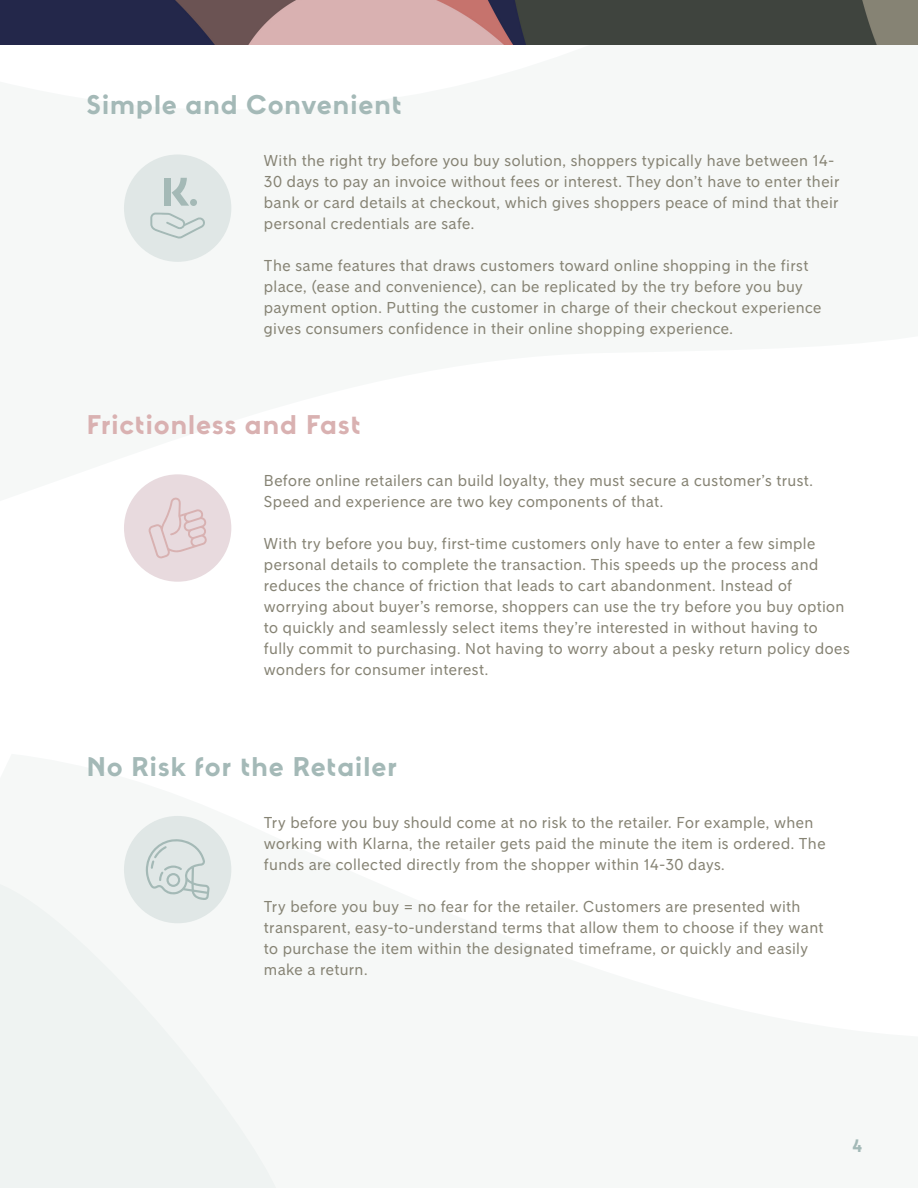
<style>
.page{position:relative;width:918px;height:1188px;background:#fff}
.page>*{position:absolute;margin:0;border:0;box-sizing:border-box;transform-origin:0 0}
.Body_Copy{font:700 27px "Klarna Headline";letter-spacing:.02em;color:#a4b9b7}
.Body_Copy-2{font:700 27px "Klarna Headline";letter-spacing:.02em;color:#d9b1b1}
.Body_Copy-3{font:700 18px "Klarna Headline";color:#a3b9b7}
.Body_Copy-4{font:15.75px/21px "Klarna Sans";letter-spacing:.025em;color:#868374}
</style>
<div class="page">
<img style="left:0;top:0;width:918px;height:45px">
<div style="left:0;top:880px;width:276px;height:308px;background:#eff3f2"></div>
<div style="left:124px;top:155px;width:107px;height:107px;background:#e0e7e6;border-radius:50%"></div>
<svg style="left:150px;top:213px;width:55px;height:26px"></svg>
<svg style="left:172px;top:178px;width:17px;height:28px"></svg>
<div style="left:164px;top:178px;width:7px;height:28px;background:#a4b9b6"></div>
<div style="left:190px;top:199px;width:7px;height:7px;background:#a4b9b6;border-radius:50%"></div>
<div style="left:124px;top:474px;width:107px;height:108px;background:#e8dade;border-radius:50%"></div>
<svg style="left:148px;top:497px;width:59px;height:62px"></svg>
<div style="left:124px;top:816px;width:107px;height:107px;background:#e0e7e6;border-radius:50%"></div>
<svg style="left:146px;top:839px;width:64px;height:61px"></svg>
<p class="Body_Copy" style="left:86px;top:88px;width:317px">Simple and Convenient</p>
<p class="Body_Copy-4" style="left:264px;top:150px;width:577px">With the right try before you buy solution, shoppers typically have between 14- 30 days to pay an invoice without fees or interest. They don’t have to enter their bank or card details at checkout, which gives shoppers peace of mind that their personal credentials are safe.</p>
<p class="Body_Copy-4" style="left:264px;top:255px;width:559px">The same features that draws customers toward online shopping in the first place, (ease and convenience), can be replicated by the try before you buy payment option. Putting the customer in charge of their checkout experience gives consumers confidence in their online shopping experience.</p>
<p class="Body_Copy-2" style="left:86px;top:408px;width:276px">Frictionless and Fast</p>
<p class="Body_Copy-4" style="left:264px;top:470px;width:551px">Before online retailers can build loyalty, they must secure a customer’s trust.<br>Speed and experience are two key components of that.</p>
<p class="Body_Copy-4" style="left:264px;top:533px;width:587px">With try before you buy, first-time customers only have to enter a few simple personal details to complete the transaction. This speeds up the process and reduces the chance of friction that leads to cart abandonment. Instead of worrying about buyer’s remorse, shoppers can use the try before you buy option to quickly and seamlessly select items they’re interested in without having to fully commit to purchasing. Not having to worry about a pesky return policy does wonders for consumer interest.</p>
<p class="Body_Copy" style="left:86px;top:750px;width:312px">No Risk for the Retailer</p>
<p class="Body_Copy-4" style="left:264px;top:812px;width:563px">Try before you buy should come at no risk to the retailer. For example, when working with Klarna, the retailer gets paid the minute the item is ordered. The funds are collected directly from the shopper within 14-30 days.</p>
<p class="Body_Copy-4" style="left:264px;top:896px;width:561px">Try before you buy = no fear for the retailer. Customers are presented with transparent, easy-to-understand terms that allow them to choose if they want</p>
<p class="Body_Copy-4" style="left:264px;top:938px;width:546px">to purchase the item within the designated timeframe, or quickly and easily</p>
<p class="Body_Copy-4" style="left:264px;top:959px;width:105px">make a return.</p>
<p class="Body_Copy-3" style="left:852px;top:1135px;width:12px">4</p>
</div>
